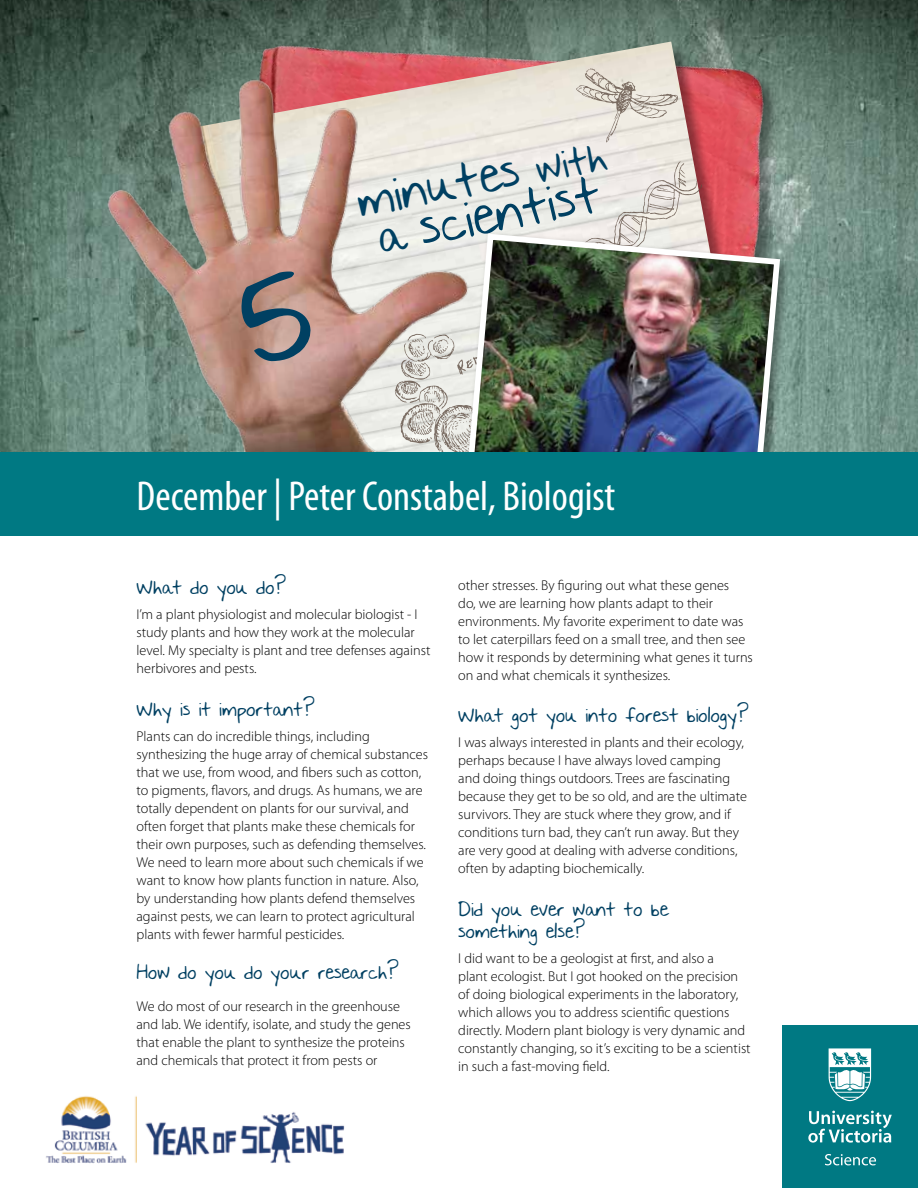
<style>
.page{position:relative;width:918px;height:1188px;background:#fff}
.page>*{position:absolute;margin:0;border:0;box-sizing:border-box;transform-origin:0 0}
.t1{font:44.25px "Nothing You Could Say";color:#004062}
.t2{font:condensed 42px "Myriad Pro";color:#fff}
.t3{font:41.4px "Nothing You Could Say";color:#004062}
.t4{font:16.5px/22.5px "Nothing You Could Say";color:#004062}
.t5{font:300 14.25px/18px "Myriad Pro";color:#000}
.s1{font-size:34.2px}
.s2{font-size:41.4px}
</style>
<div class="page">
<img style="left:0;top:0;width:918px;height:452px">
<img style="left:236px;top:21px;width:546px;height:209px">
<img style="left:194px;top:42px;width:559px;height:188px">
<svg style="left:527px;top:161px;width:175px;height:69px;background:#e5e0db"></svg>
<svg style="left:576px;top:68px;width:102px;height:75px;background:#dfd9d0"></svg>
<div style="left:783px;top:1026px;width:135px;height:162px;background:#007983"></div>
<svg style="left:808px;top:1111px;width:84px;height:32px"></svg>
<svg style="left:829px;top:1048px;width:42px;height:53px"></svg>
<svg style="left:825px;top:1154px;width:51px;height:11px"></svg>
<img style="left:94px;top:50px;width:395px;height:402px">
<svg style="left:241px;top:272px;width:70px;height:89px;background:#857b7b"></svg>
<svg style="left:394px;top:334px;width:71px;height:118px;background:#d4d2cd"></svg>
<div style="left:465px;top:230px;width:327px;height:268px;background:#000;opacity:.4"></div>
<img style="left:465px;top:231px;width:318px;height:221px">
<div style="left:0;top:452px;width:918px;height:84px;background:#007983"></div>
<img style="left:46px;top:1096px;width:299px;height:68px">
<h3 class="t3" style="left:353px;top:180px;width:254px;rotate:-11deg">minutes <span class="s1">with</span></h3>
<h1 class="t1" style="left:373px;top:214px;width:227px;rotate:-11deg"><span class="s2">a</span> scientist</h1>
<h2 class="t2" style="left:136px;top:471px;width:480px">December | Peter Constabel, Biologist</h2>
<p class="t4" style="left:136px;top:577px;width:151px">What do you do?</p>
<p class="t5" style="left:136px;top:605px;width:295px">I’m a plant physiologist and molecular biologist - I study plants and how they work at the molecular level. My specialty is plant and tree defenses against herbivores and pests.</p>
<p class="t4" style="left:136px;top:699px;width:180px">Why is it important?</p>
<p class="t5" style="left:136px;top:727px;width:293px">Plants can do incredible things, including synthesizing the huge array of chemical substances that we use, from wood, and fibers such as cotton, to pigments, flavors, and drugs. As humans, we are totally dependent on plants for our survival, and often forget that plants make these chemicals for their own purposes, such as defending themselves.<br>We need to learn more about such chemicals if we want to know how plants function in nature. Also, by understanding how plants defend themselves against pests, we can learn to protect agricultural plants with fewer harmful pesticides.</p>
<p class="t4" style="left:136px;top:962px;width:264px">How do you do your research?</p>
<p class="t5" style="left:136px;top:997px;width:276px">We do most of our research in the greenhouse and lab. We identify, isolate, and study the genes that enable the plant to synthesize the proteins and chemicals that protect it from pests or</p>
<p class="t5" style="left:458px;top:576px;width:296px">other stresses. By figuring out what these genes<br>do, we are learning how plants adapt to their environments. My favorite experiment to date was to let caterpillars feed on a small tree, and then see how it responds by determining what genes it turns on and what chemicals it synthesizes.</p>
<p class="t4" style="left:458px;top:705px;width:292px">What got you into forest biology?</p>
<p class="t5" style="left:458px;top:733px;width:290px">I was always interested in plants and their ecology, perhaps because I have always loved camping<br>and doing things outdoors. Trees are fascinating because they get to be so old, and are the ultimate survivors. They are stuck where they grow, and if conditions turn bad, they can’t run away. But they are very good at dealing with adverse conditions, often by adapting biochemically.</p>
<p class="t4" style="left:458px;top:899px;width:212px">Did you ever want to be something else?</p>
<p class="t5" style="left:458px;top:949px;width:294px">I did want to be a geologist at first, and also a<br>plant ecologist. But I got hooked on the precision of doing biological experiments in the laboratory, which allows you to address scientific questions directly. Modern plant biology is very dynamic and constantly changing, so it’s exciting to be a scientist in such a fast-moving field.</p>
</div>
